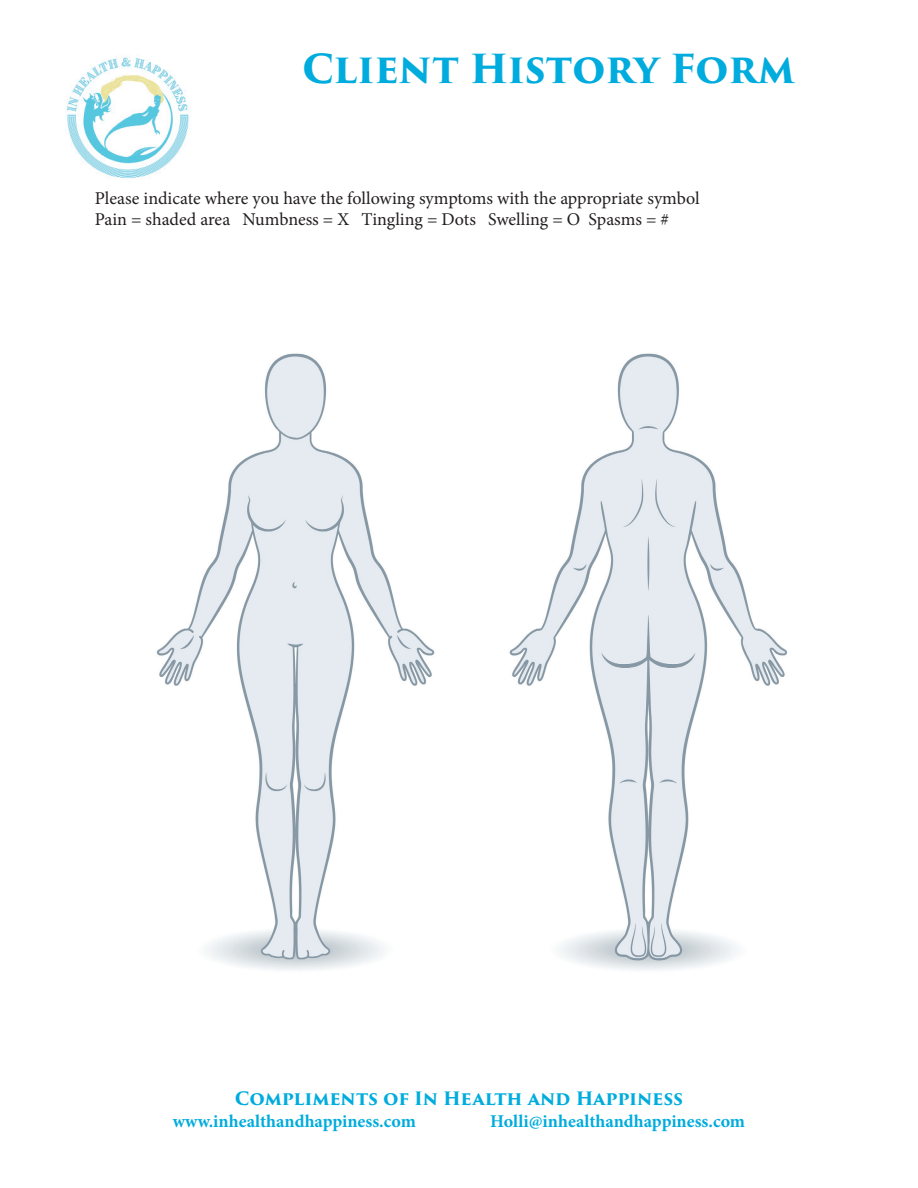
<style>
.page{position:relative;width:918px;height:1188px;background:#fff}
.page>*{position:absolute;margin:0;border:0;box-sizing:border-box;transform-origin:0 0}
.t1{font:700 39px "Trajan Pro 3";letter-spacing:-.005em;color:#00acdd}
.t2{font:18px/21.6px "Minion Pro";letter-spacing:-.005em;color:#231f20}
.t3{font:700 18px "Minion Pro";color:#00acdd}
.t4{font:700 18px "Trajan Pro 3";letter-spacing:-.01em;color:#00acdd}
</style>
<div class="page">
<img style="left:66px;top:57px;width:123px;height:122px">
<img style="left:156px;top:353px;width:631px;height:617px">
<h1 class="t1" style="left:302px;top:40px;width:495px">Client History Form</h1>
<p class="t2" style="left:95px;top:187px;width:606px">Please indicate where you have the following symptoms with the appropriate symbol<br>Pain = shaded area Numbness = X Tingling = Dots Swelling = O Spasms = #</p>
<p class="t4" style="left:235px;top:1085px;width:450px">Compliments of In Health and Happiness</p>
<p class="t3" style="left:173px;top:1108px;width:245px">www.inhealthandhappiness.com</p>
<p class="t3" style="left:490px;top:1108px;width:257px">Holli@inhealthandhappiness.com</p>
</div>
